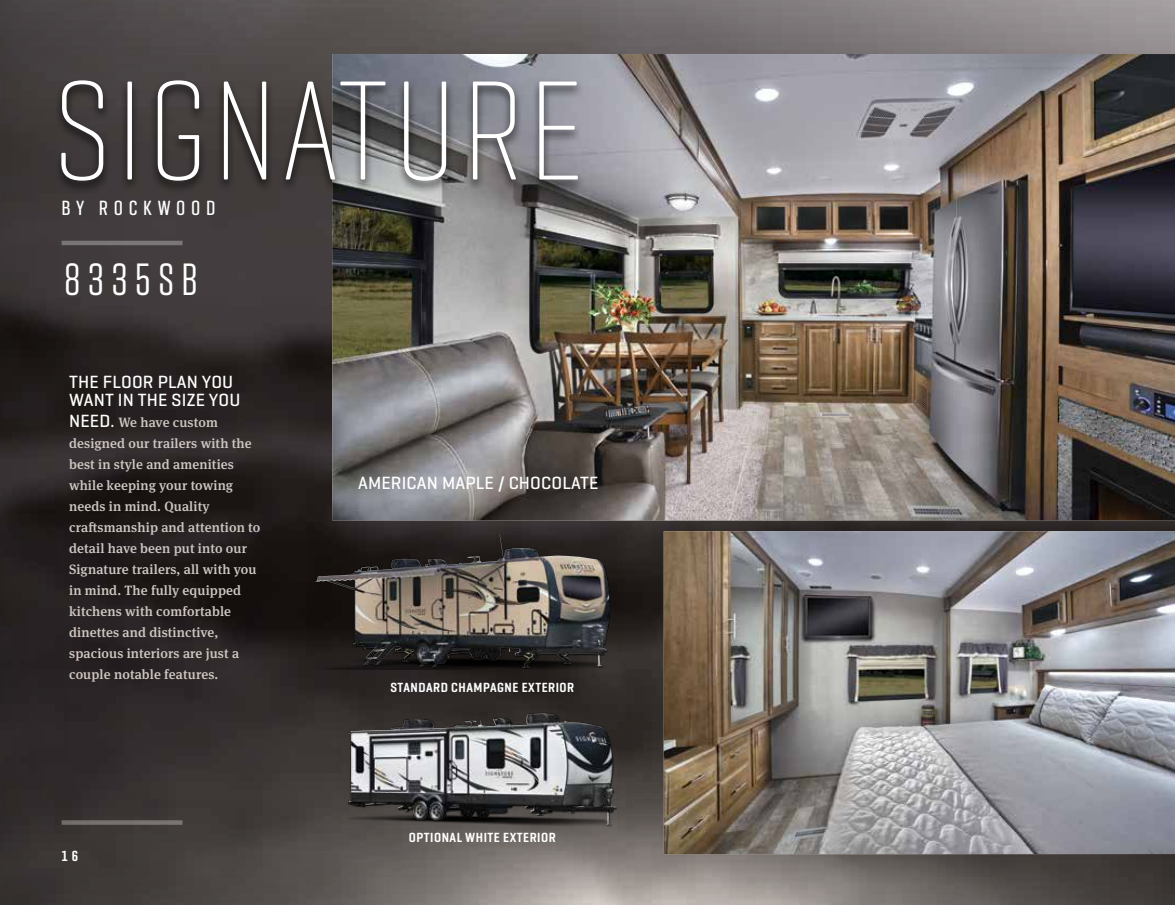
<style>
.page{position:relative;width:1175px;height:905px;background:#fff}
.page>*{position:absolute;margin:0;border:0;box-sizing:border-box;transform-origin:0 0}
.t1{font:200 144px "Geogrotesque Comp";letter-spacing:.04em;color:#fff}
.t2{font:45px "Tungsten";letter-spacing:.175em;color:#fff}
.t3{font:500 21px "Geogrotesque Comp";letter-spacing:.275em;color:#fff}
.t4{font:500 18px/18px "Geogrotesque";letter-spacing:.01em;color:#fff}
.t5{font:600 15px "Geogrotesque Comp";color:#fff}
.t6{font:500 13.5px/21px "Meta Serif OT";letter-spacing:.01em;color:#cfc7c2}
.t7{font:600 13.5px "Geogrotesque Cond";letter-spacing:.04em;color:#fff}
.s1{font-family:"Geogrotesque";font-size:18px;color:#fff}
</style>
<div class="page">
<img style="left:0;top:0;width:1174px;height:904px">
<img style="left:138px;top:650px;width:1036px;height:254px">
<img style="left:332px;top:54px;width:842px;height:466px">
<img style="left:663px;top:531px;width:511px;height:323px">
<svg style="left:62px;top:820px;width:120px;height:4px"></svg>
<hr style="left:62px;top:241px;width:120px;height:4px;background:#7a7677">
<div style="left:54px;top:78px;width:531px;height:116px;background:#000;opacity:.75"></div>
<img style="left:306px;top:527px;width:316px;height:142px">
<img style="left:318px;top:534px;width:185px;height:43px">
<img style="left:337px;top:706px;width:294px;height:124px">
<img style="left:394px;top:713px;width:149px;height:15px">
<h1 class="t1" style="left:54px;top:41px;width:531px">SIGNATURE</h1>
<h3 class="t3" style="left:62px;top:194px;width:155px">BY ROCKWOOD</h3>
<h2 class="t2" style="left:65px;top:256px;width:135px">8335SB</h2>
<h3 class="t4" style="left:69px;top:372px;width:173px">THE FLOOR PLAN YOU<br>WANT IN THE SIZE YOU</h3>
<p class="t6" style="left:69px;top:411px;width:193px"><span class="s1">NEED.</span> We have custom designed our trailers with the best in style and amenities while keeping your towing needs in mind. Quality craftsmanship and attention to detail have been put into our<br>Signature trailers, all with you in mind. The fully equipped kitchens with comfortable dinettes and distinctive, spacious interiors are just a couple notable features.</p>
<p class="t5" style="left:62px;top:846px;width:18px">1 6</p>
<h3 class="t4" style="left:358px;top:473px;width:242px">AMERICAN MAPLE / CHOCOLATE</h3>
<p class="t7" style="left:390px;top:679px;width:185px">STANDARD CHAMPAGNE EXTERIOR</p>
<p class="t7" style="left:409px;top:828px;width:148px">OPTIONAL WHITE EXTERIOR</p>
</div>
